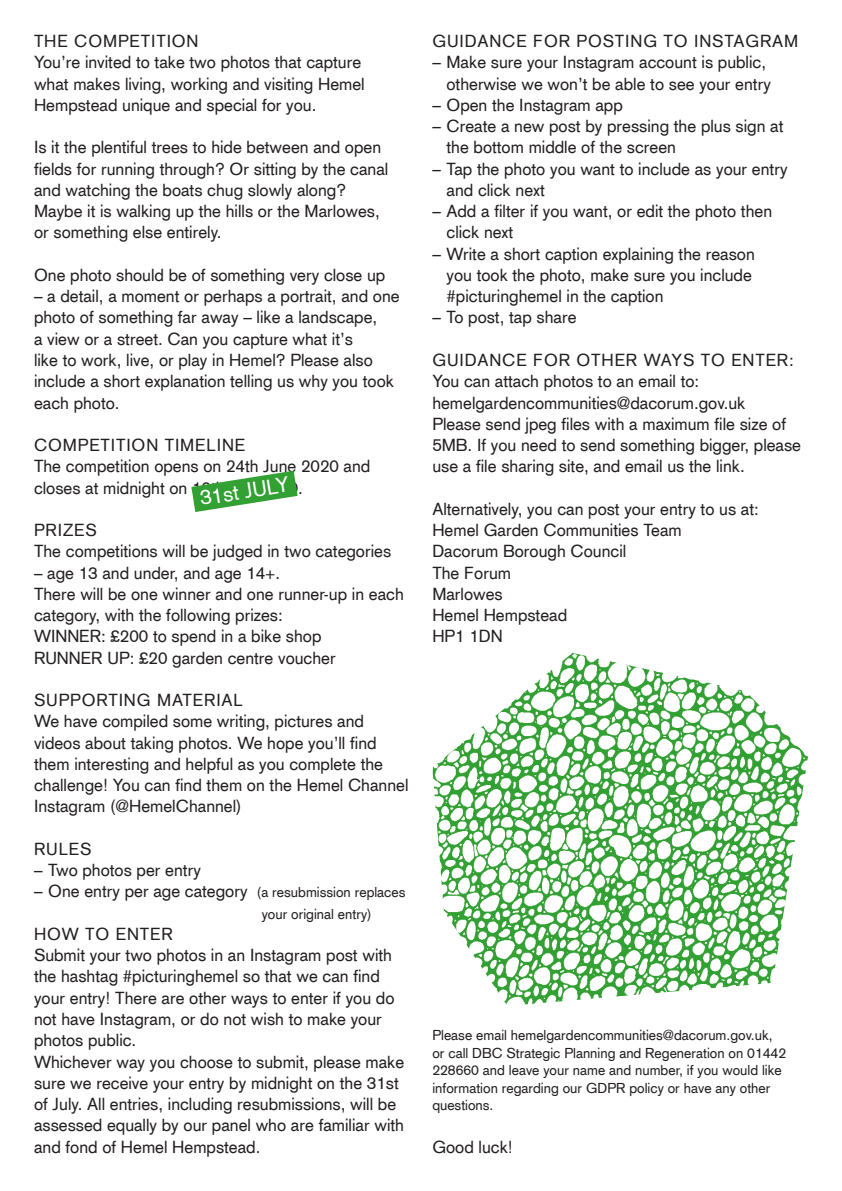
<style>
.page{position:relative;width:842px;height:1191px;background:#fff}
.page>*{position:absolute;margin:0;border:0;box-sizing:border-box;transform-origin:0 0}
.Body_text{font:21px "Akzidenz Grotesk";color:#fff}
.Body_text_3{font:17px/21.2px "Akzidenz Grotesk";color:#231f20}
.Body_text_3_indent{font:17px/21.2px "Akzidenz Grotesk";color:#231f20}
.Body_text_3-2{font:17px "Akzidenz Grotesk";letter-spacing:.05em;color:#231f20}
.Small_text{font:14px/17.5px "Akzidenz Grotesk";color:#231f20}
.Body_text_3-3{font:14px "Akzidenz Grotesk";color:#231f20}
.s1{font-size:14px}
</style>
<div class="page">
<img style="left:432px;top:653px;width:376px;height:352px">
<svg style="left:191px;top:471px;width:107px;height:41px"></svg>
<p class="Body_text_3-2" style="left:34px;top:30px;width:166px">THE COMPETITION</p>
<p class="Body_text_3" style="left:34px;top:52px;width:332px">You’re invited to take two photos that capture what makes living, working and visiting Hemel<br>Hempstead unique and special for you.</p>
<p class="Body_text_3" style="left:34px;top:137px;width:356px">Is it the plentiful trees to hide between and open fields for running through? Or sitting by the canal and watching the boats chug slowly along?<br>Maybe it is walking up the hills or the Marlowes, or something else entirely.</p>
<p class="Body_text_3" style="left:34px;top:264px;width:353px">One photo should be of something very close up</p>
<p class="Body_text_3" style="left:34px;top:285px;width:367px">– a detail, a moment or perhaps a portrait, and one photo of something far away – like a landscape,<br>a view or a street. Can you capture what it’s<br>like to work, live, or play in Hemel? Please also include a short explanation telling us why you took each photo.</p>
<p class="Body_text_3-2" style="left:34px;top:434px;width:213px">COMPETITION TIMELINE</p>
<p class="Body_text_3" style="left:34px;top:455px;width:338px">The competition opens on 24th June 2020 and closes at midnight on 12th July 2020.</p>
<p class="Body_text_3" style="left:34px;top:519px;width:64px">PRIZES</p>
<p class="Body_text_3" style="left:34px;top:540px;width:359px">The competitions will be judged in two categories</p>
<p class="Body_text_3" style="left:34px;top:562px;width:248px">– age 13 and under, and age 14+.</p>
<p class="Body_text_3" style="left:34px;top:583px;width:371px">There will be one winner and one runner-up in each category, with the following prizes:</p>
<p class="Body_text_3" style="left:34px;top:625px;width:289px">WINNER: £200 to spend in a bike shop</p>
<p class="Body_text_3" style="left:34px;top:647px;width:303px">RUNNER UP: £20 garden centre voucher</p>
<p class="Body_text_3-2" style="left:34px;top:689px;width:210px">SUPPORTING MATERIAL</p>
<p class="Body_text_3" style="left:34px;top:710px;width:376px">We have compiled some writing, pictures and videos about taking photos. We hope you’ll find them interesting and helpful as you complete the challenge! You can find them on the Hemel Channel Instagram (@HemelChannel)</p>
<p class="Body_text_3" style="left:34px;top:838px;width:59px">RULES</p>
<p class="Body_text_3" style="left:34px;top:859px;width:168px">– Two photos per entry</p>
<p class="Body_text_3" style="left:34px;top:880px;width:373px">– One entry per age category <span class="s1">(a resubmission replaces</span></p>
<p class="Body_text_3-3" style="left:262px;top:904px;width:111px">your original entry)</p>
<p class="Body_text_3-2" style="left:34px;top:923px;width:140px">HOW TO ENTER</p>
<p class="Body_text_3" style="left:34px;top:944px;width:362px">Submit your two photos in an Instagram post with the hashtag #picturinghemel so that we can find your entry! There are other ways to enter if you do not have Instagram, or do not wish to make your photos public.</p>
<p class="Body_text_3" style="left:34px;top:1050px;width:372px">Whichever way you choose to submit, please make sure we receive your entry by midnight on the 31st of July. All entries, including resubmissions, will be assessed equally by our panel who are familiar with and fond of Hemel Hempstead.</p>
<p class="Body_text" style="left:198px;top:484px;width:92px;rotate:-9deg">31st JULY</p>
<p class="Body_text_3-2" style="left:432px;top:30px;width:367px">GUIDANCE FOR POSTING TO INSTAGRAM</p>
<p class="Body_text_3_indent" style="left:432px;top:52px;width:340px;text-align:right">– Make sure your Instagram account is public, otherwise we won’t be able to see your entry</p>
<p class="Body_text_3_indent" style="left:432px;top:94px;width:192px">– Open the Instagram app</p>
<p class="Body_text_3_indent" style="left:446px;top:115px;width:338px;text-indent:-14px">– Create a new post by pressing the plus sign at the bottom middle of the screen</p>
<p class="Body_text_3_indent" style="left:446px;top:158px;width:343px;text-indent:-14px">– Tap the photo you want to include as your entry and click next</p>
<p class="Body_text_3_indent" style="left:446px;top:200px;width:327px;text-indent:-14px">– Add a filter if you want, or edit the photo then click next</p>
<p class="Body_text_3_indent" style="left:446px;top:243px;width:310px;text-indent:-14px">– Write a short caption explaining the reason you took the photo, make sure you include #picturinghemel in the caption</p>
<p class="Body_text_3_indent" style="left:432px;top:307px;width:146px">– To post, tap share</p>
<p class="Body_text_3-2" style="left:432px;top:349px;width:363px">GUIDANCE FOR OTHER WAYS TO ENTER:</p>
<p class="Body_text_3" style="left:432px;top:370px;width:315px">You can attach photos to an email to: hemelgardencommunities@dacorum.gov.uk</p>
<p class="Body_text_3" style="left:432px;top:413px;width:370px">Please send jpeg files with a maximum file size of<br>5MB. If you need to send something bigger, please use a file sharing site, and email us the link.</p>
<p class="Body_text_3" style="left:432px;top:498px;width:328px">Alternatively, you can post your entry to us at:</p>
<p class="Body_text_3" style="left:432px;top:519px;width:251px">Hemel Garden Communities Team</p>
<p class="Body_text_3" style="left:432px;top:540px;width:195px">Dacorum Borough Council</p>
<p class="Body_text_3" style="left:432px;top:562px;width:80px">The Forum</p>
<p class="Body_text_3" style="left:432px;top:583px;width:72px">Marlowes</p>
<p class="Body_text_3" style="left:432px;top:604px;width:136px">Hemel Hempstead</p>
<p class="Body_text_3" style="left:432px;top:625px;width:72px">HP1 1DN</p>
<p class="Small_text" style="left:432px;top:1026px;width:355px">Please email hemelgardencommunities@dacorum.gov.uk, or call DBC Strategic Planning and Regeneration on 01442<br>228660 and leave your name and number, if you would like information regarding our GDPR policy or have any other questions.</p>
<p class="Body_text_3" style="left:432px;top:1136px;width:82px">Good luck!</p>
</div>
